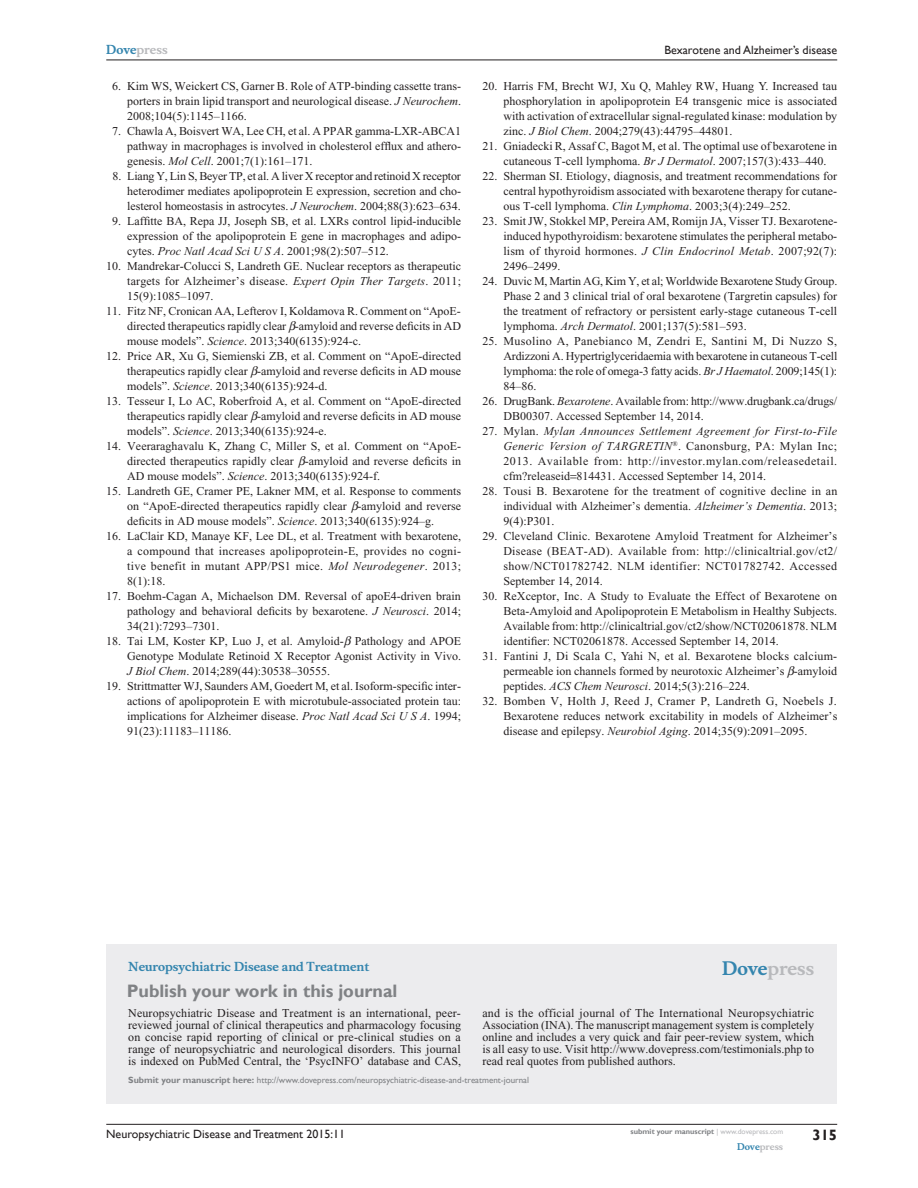
<style>
.page{position:relative;width:918px;height:1188px;background:#fff}
.page>*{position:absolute;margin:0;border:0;box-sizing:border-box;transform-origin:0 0}
.PromBx-H1{font:700 18px "Gill Sans";color:#808285}
.PromBx-Brand{font:700 18px "Musee";color:#b8b9bc}
.t1{font:700 15px "Gill Sans";color:#231f20}
.RefNL2{font:12px/15px "Times New Roman";color:#231f20;text-align:justify}
.PromBx-Tx{font:12px/12px "Times New Roman";color:#231f20;text-align:justify}
.t2{font:12px "Gill Sans";color:#231f20}
.PromBx-JrnlName{font:700 12px "Musee";color:#3485ae}
.t3{font:700 12px "Musee";color:#b8b9bc}
.PromBx-SubmitMssWebA{font:9px "Gill Sans";color:#808285}
.t4{font:700 9px "Musee";color:#b8b9bc}
.t5{font:700 7.5px "Gill Sans";color:#808285}
.s1{color:#3485ae}
.s2{font-style:italic}
.s3{font-weight:700}
.s4{font-weight:400;color:#b8b9bc}
</style>
<div class="page">
<div style="left:106px;top:944px;width:731px;height:159px;background:#ececee"></div>
<hr style="left:106px;top:1124px;width:731px;height:1px;background:#231f20">
<hr style="left:106px;top:60px;width:731px;height:1px;background:#231f20">
<p class="t3" style="left:106px;top:43px;width:63px"><span class="s1">Dove</span>press</p>
<p class="RefNL2" style="left:127px;top:79px;width:335px;text-indent:-15px">6. Kim WS, Weickert CS, Garner B. Role of ATP-binding cassette trans&shy;porters in brain lipid transport and neurological disease. <span class="s2">J Neurochem</span>.<br>2008;104(5):1145–1166.</p>
<p class="RefNL2" style="left:127px;top:124px;width:335px;text-indent:-15px">7. Chawla A, Boisvert WA, Lee CH, et al. A PPAR gamma-LXR-ABCA1 pathway in macrophages is involved in cholesterol efflux and athero&shy;genesis. <span class="s2">Mol Cell</span>. 2001;7(1):161–171.</p>
<p class="RefNL2" style="left:127px;top:169px;width:335px;text-indent:-15px">8. Liang Y, Lin S, Beyer TP, et al. A liver X receptor and retinoid X receptor heterodimer mediates apolipoprotein E expression, secretion and cho&shy;lesterol homeostasis in astrocytes. <span class="s2">J Neurochem</span>. 2004;88(3):623–634.</p>
<p class="RefNL2" style="left:127px;top:214px;width:335px;text-indent:-15px">9. Laffitte BA, Repa JJ, Joseph SB, et al. LXRs control lipid-inducible expression of the apolipoprotein E gene in macrophages and adipo&shy;cytes. <span class="s2">Proc Natl Acad Sci U S A</span>. 2001;98(2):507–512.</p>
<p class="RefNL2" style="left:127px;top:259px;width:335px;text-indent:-21px">10. Mandrekar-Colucci S, Landreth GE. Nuclear receptors as therapeutic targets for Alzheimer’s disease. <span class="s2">Expert Opin Ther Targets</span>. 2011; 15(9):1085–1097.</p>
<p class="RefNL2" style="left:127px;top:304px;width:335px;text-indent:-21px">11. Fitz NF, Cronican AA, Lefterov I, Koldamova R. Comment on “ApoE&shy;directed therapeutics rapidly clear -amyloid and reverse deficits in AD mouse models”. <span class="s2">Science</span>. 2013;340(6135):924-c.</p>
<p class="RefNL2" style="left:127px;top:349px;width:335px;text-indent:-21px">12. Price AR, Xu G, Siemienski ZB, et al. Comment on “ApoE-directed therapeutics rapidly clear -amyloid and reverse deficits in AD mouse models”. <span class="s2">Science</span>. 2013;340(6135):924-d.</p>
<p class="RefNL2" style="left:127px;top:394px;width:335px;text-indent:-21px">13. Tesseur I, Lo AC, Roberfroid A, et al. Comment on “ApoE-directed therapeutics rapidly clear -amyloid and reverse deficits in AD mouse models”. <span class="s2">Science</span>. 2013;340(6135):924-e.</p>
<p class="RefNL2" style="left:127px;top:439px;width:335px;text-indent:-21px">14. Veeraraghavalu K, Zhang C, Miller S, et al. Comment on “ApoE&shy;directed therapeutics rapidly clear -amyloid and reverse deficits in AD mouse models”. <span class="s2">Science</span>. 2013;340(6135):924-f.</p>
<p class="RefNL2" style="left:127px;top:484px;width:335px;text-indent:-21px">15. Landreth GE, Cramer PE, Lakner MM, et al. Response to comments on “ApoE-directed therapeutics rapidly clear -amyloid and reverse deficits in AD mouse models”. <span class="s2">Science</span>. 2013;340(6135):924–g.</p>
<p class="RefNL2" style="left:127px;top:529px;width:335px;text-indent:-21px">16. LaClair KD, Manaye KF, Lee DL, et al. Treatment with bexarotene, a compound that increases apolipoprotein-E, provides no cogni&shy;tive benefit in mutant APP/PS1 mice. <span class="s2">Mol Neurodegener</span>. 2013; 8(1):18.</p>
<p class="RefNL2" style="left:127px;top:589px;width:335px;text-indent:-21px">17. Boehm-Cagan A, Michaelson DM. Reversal of apoE4-driven brain pathology and behavioral deficits by bexarotene. <span class="s2">J Neurosci</span>. 2014; 34(21):7293–7301.</p>
<p class="RefNL2" style="left:127px;top:634px;width:335px;text-indent:-21px">18. Tai LM, Koster KP, Luo J, et al. Amyloid- Pathology and APOE Genotype Modulate Retinoid X Receptor Agonist Activity in Vivo.<br><span class="s2">J Biol Chem</span>. 2014;289(44):30538–30555.</p>
<p class="RefNL2" style="left:127px;top:679px;width:335px;text-indent:-21px">19. Strittmatter WJ, Saunders AM, Goedert M, et al. Isoform-specific inter&shy;actions of apolipoprotein E with microtubule-associated protein tau: implications for Alzheimer disease. <span class="s2">Proc Natl Acad Sci U S A</span>. 1994; 91(23):11183–11186.</p>
<p class="t2" style="left:664px;top:43px;width:174px">Bexarotene and Alzheimer’s disease</p>
<p class="RefNL2" style="left:503px;top:79px;width:335px;text-indent:-21px">20. Harris FM, Brecht WJ, Xu Q, Mahley RW, Huang Y. Increased tau phosphorylation in apolipoprotein E4 transgenic mice is associated with activation of extracellular signal-regulated kinase: modulation by zinc. <span class="s2">J Biol Chem</span>. 2004;279(43):44795–44801.</p>
<p class="RefNL2" style="left:503px;top:139px;width:335px;text-indent:-21px">21. Gniadecki R, Assaf C, Bagot M, et al. The optimal use of bexarotene in cutaneous T-cell lymphoma. <span class="s2">Br J Dermatol</span>. 2007;157(3):433–440.</p>
<p class="RefNL2" style="left:503px;top:169px;width:335px;text-indent:-21px">22. Sherman SI. Etiology, diagnosis, and treatment recommendations for central hypothyroidism associated with bexarotene therapy for cutane&shy;ous T-cell lymphoma. <span class="s2">Clin Lymphoma</span>. 2003;3(4):249–252.</p>
<p class="RefNL2" style="left:503px;top:214px;width:335px;text-indent:-21px">23. Smit JW, Stokkel MP, Pereira AM, Romijn JA, Visser TJ. Bexarotene&shy;induced hypothyroidism: bexarotene stimulates the peripheral metabo&shy;lism of thyroid hormones. <span class="s2">J Clin Endocrinol Metab</span>. 2007;92(7):<br>2496–2499.</p>
<p class="RefNL2" style="left:503px;top:274px;width:335px;text-indent:-21px">24. Duvic M, Martin AG, Kim Y, et al; Worldwide Bexarotene Study Group.<br>Phase 2 and 3 clinical trial of oral bexarotene (Targretin capsules) for the treatment of refractory or persistent early-stage cutaneous T-cell lymphoma. <span class="s2">Arch Dermatol</span>. 2001;137(5):581–593.</p>
<p class="RefNL2" style="left:503px;top:334px;width:336px;text-indent:-21px">25. Musolino A, Panebianco M, Zendri E, Santini M, Di Nuzzo S, Ardizzoni A. Hypertriglyceridaemia with bexarotene in cutaneous T-cell lymphoma: the role of omega-3 fatty acids. <span class="s2">Br J Haematol</span>. 2009;145(1):<br>84–86.</p>
<p class="RefNL2" style="left:503px;top:394px;width:335px;text-indent:-21px">26. DrugBank. <span class="s2">Bexarotene</span>. Available from: http://www.drugbank.ca/drugs/<br>DB00307. Accessed September 14, 2014.</p>
<p class="RefNL2" style="left:503px;top:424px;width:335px;text-indent:-21px">27. Mylan. <span class="s2">Mylan Announces Settlement Agreement for First-to-File Generic Version of TARGRETIN</span><sup>®</sup>. Canonsburg, PA: Mylan Inc; 2013. Available from: http://investor.mylan.com/releasedetail. cfm?releaseid 814431. Accessed September 14, 2014.</p>
<p class="RefNL2" style="left:503px;top:484px;width:336px;text-indent:-21px">28. Tousi B. Bexarotene for the treatment of cognitive decline in an individual with Alzheimer’s dementia. <span class="s2">Alzheimer’s Dementia</span>. 2013; 9(4):P301.</p>
<p class="RefNL2" style="left:503px;top:529px;width:335px;text-indent:-21px">29. Cleveland Clinic. Bexarotene Amyloid Treatment for Alzheimer’s Disease (BEAT-AD). Available from: http://clinicaltrial.gov/ct2/ show/NCT01782742. NLM identifier: NCT01782742. Accessed September 14, 2014.</p>
<p class="RefNL2" style="left:503px;top:589px;width:335px;text-indent:-21px">30. ReXceptor, Inc. A Study to Evaluate the Effect of Bexarotene on Beta-Amyloid and Apolipoprotein E Metabolism in Healthy Subjects.<br>Available from: http://clinicaltrial.gov/ct2/show/NCT02061878. NLM identifier: NCT02061878. Accessed September 14, 2014.</p>
<p class="RefNL2" style="left:503px;top:649px;width:335px;text-indent:-21px">31. Fantini J, Di Scala C, Yahi N, et al. Bexarotene blocks calcium&shy;permeable ion channels formed by neurotoxic Alzheimer’s -amyloid peptides. <span class="s2">ACS Chem Neurosci</span>. 2014;5(3):216–224.</p>
<p class="RefNL2" style="left:503px;top:694px;width:335px;text-indent:-21px">32. Bomben V, Holth J, Reed J, Cramer P, Landreth G, Noebels J.<br>Bexarotene reduces network excitability in models of Alzheimer’s disease and epilepsy. <span class="s2">Neurobiol Aging</span>. 2014;35(9):2091–2095.</p>
<p class="PromBx-JrnlName" style="left:128px;top:959px;width:243px">Neuropsychiatric Disease and Treatment</p>
<p class="PromBx-H1" style="left:127px;top:980px;width:272px">Publish your work in this journal</p>
<p class="PromBx-Brand" style="left:722px;top:958px;width:94px"><span class="s1">Dove</span>press</p>
<p class="PromBx-Tx" style="left:128px;top:1007px;width:334px">Neuropsychiatric Disease and Treatment is an international, peer&shy;reviewed journal of clinical therapeutics and pharmacology focusing on concise rapid reporting of clinical or pre-clinical studies on a range of neuropsychiatric and neurological disorders. This journal is indexed on PubMed Central, the ‘PsycINFO’ database and CAS,</p>
<p class="PromBx-Tx" style="left:482px;top:1007px;width:333px">and is the official journal of The International Neuropsychiatric Association (INA). The manuscript management system is completely online and includes a very quick and fair peer-review system, which is all easy to use. Visit http://www.dovepress.com/testimonials.php to read real quotes from published authors.</p>
<p class="PromBx-SubmitMssWebA" style="left:128px;top:1075px;width:402px"><span class="s3">Submit your manuscript here:</span> http://www.dovepress.com/neuropsychiatric-disease-and-treatment-journal</p>
<p class="t2" style="left:106px;top:1127px;width:241px">Neuropsychiatric Disease and Treatment 2015:11</p>
<p class="t5" style="left:631px;top:1127px;width:154px">submit your manuscript <span class="s4">| www.dovepress.com</span></p>
<p class="t4" style="left:737px;top:1141px;width:48px"><span class="s1">Dove</span>press</p>
<p class="t1" style="left:812px;top:1126px;width:26px">315</p>
</div>
